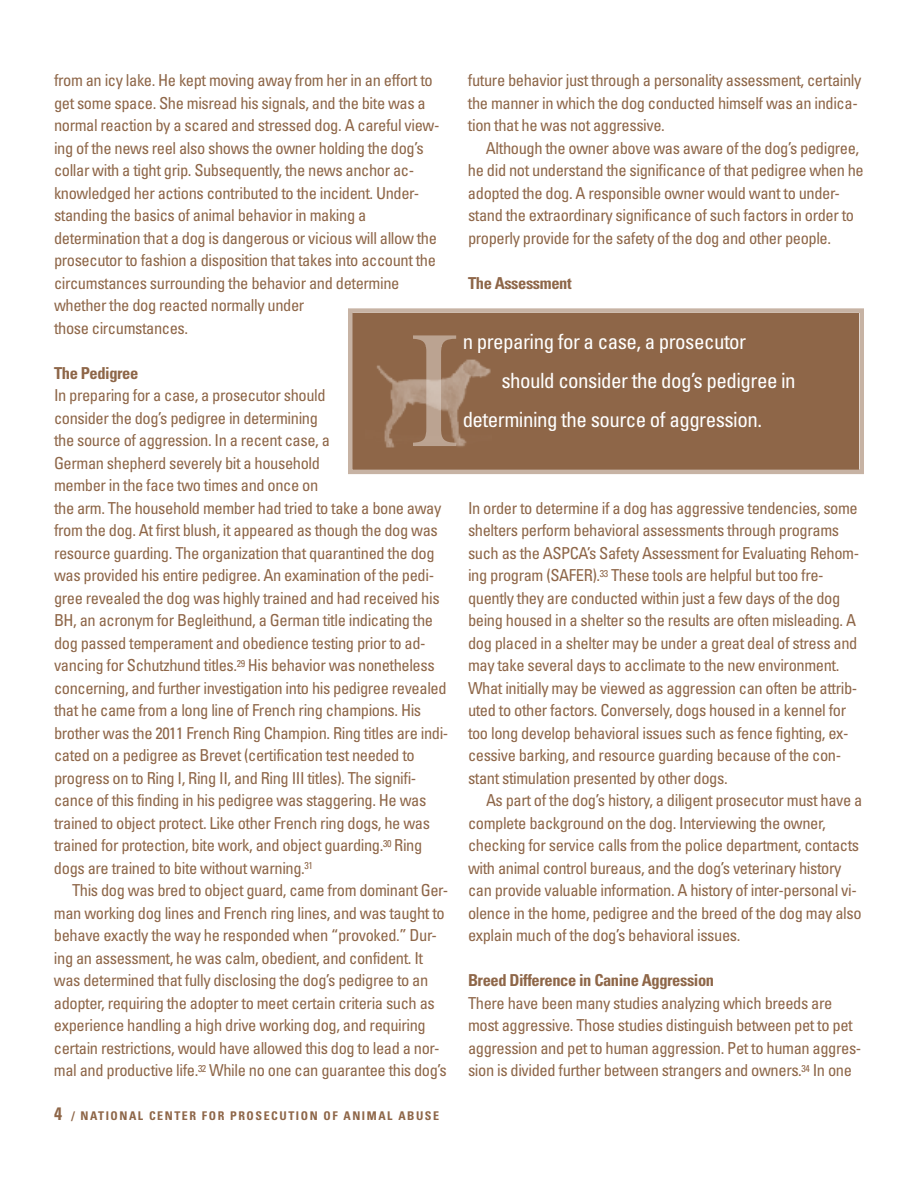
<style>
.page{position:relative;width:918px;height:1188px;background:#fff}
.page>*{position:absolute;margin:0;border:0;box-sizing:border-box;transform-origin:0 0}
.t1{font:condensed 21px "Univers";letter-spacing:-.025em;color:#fff}
.t2{font:condensed 16.5px/22.5px "Univers";letter-spacing:-.025em;color:#8e6648}
.t3{font:700 condensed 16.5px "Univers";letter-spacing:-.025em;color:#8e6648}
.t4{font:700 condensed 12px "Univers";letter-spacing:.13em;color:#8e6648}
.s1{font-size:18px}
</style>
<div class="page">
<div style="left:352px;top:313px;width:508px;height:157px;background:#8e6648"></div>
<div style="left:348px;top:308px;width:516px;height:166px;border:4px solid #c7b3a4"></div>
<img style="left:376px;top:359px;width:115px;height:89px">
<svg style="left:413px;top:335px;width:43px;height:12px"></svg>
<img style="left:413px;top:347px;width:43px;height:99px">
<p class="t2" style="left:54px;top:70px;width:387px">from an icy lake. He kept moving away from her in an effort to get some space. She misread his signals, and the bite was a normal reaction by a scared and stressed dog. A careful view&shy;ing of the news reel also shows the owner holding the dog’s collar with a tight grip. Subsequently, the news anchor ac&shy;knowledged her actions contributed to the incident. Under&shy;standing the basics of animal behavior in making a determination that a dog is dangerous or vicious will allow the prosecutor to fashion a disposition that takes into account the circumstances surrounding the behavior and determine whether the dog reacted normally under<br>those circumstances.</p>
<p class="t3" style="left:54px;top:367px;width:86px">The Pedigree</p>
<p class="t2" style="left:54px;top:385px;width:396px">In preparing for a case, a prosecutor should<br>consider the dog’s pedigree in determining<br>the source of aggression. In a recent case, a<br>German shepherd severely bit a household<br>member in the face two times and once on<br>the arm. The household member had tried to take a bone away from the dog. At first blush, it appeared as though the dog was resource guarding. The organization that quarantined the dog was provided his entire pedigree. An examination of the pedi&shy;gree revealed the dog was highly trained and had received his BH, an acronym for Begleithund, a German title indicating the dog passed temperament and obedience testing prior to ad&shy;vancing for Schutzhund titles.<sup>29</sup> His behavior was nonetheless concerning, and further investigation into his pedigree revealed that he came from a long line of French ring champions. His brother was the 2011 French Ring Champion. Ring titles are indi&shy;cated on a pedigree as Brevet (certification test needed to progress on to Ring I, Ring II, and Ring III titles). The signifi&shy;cance of this finding in his pedigree was staggering. He was trained to object protect. Like other French ring dogs, he was trained for protection, bite work, and object guarding.<sup>30</sup> Ring dogs are trained to bite without warning.<sup>31</sup></p>
<p class="t2" style="left:54px;top:880px;width:396px;text-indent:18px">This dog was bred to object guard, came from dominant Ger&shy;man working dog lines and French ring lines, and was taught to behave exactly the way he responded when “provoked.” Dur&shy;ing an assessment, he was calm, obedient, and confident. It was determined that fully disclosing the dog’s pedigree to an adopter, requiring the adopter to meet certain criteria such as experience handling a high drive working dog, and requiring certain restrictions, would have allowed this dog to lead a nor&shy;mal and productive life.<sup>32</sup> While no one can guarantee this dog’s</p>
<p class="t4" style="left:54px;top:1111px;width:387px"><span class="s1">4</span> / NATIONAL CENTER FOR PROSECUTION OF ANIMAL ABUSE</p>
<p class="t2" style="left:468px;top:70px;width:395px">future behavior just through a personality assessment, certainly the manner in which the dog conducted himself was an indica&shy;tion that he was not aggressive.</p>
<p class="t2" style="left:468px;top:138px;width:397px;text-indent:18px">Although the owner above was aware of the dog’s pedigree, he did not understand the significance of that pedigree when he adopted the dog. A responsible owner would want to under&shy;stand the extraordinary significance of such factors in order to properly provide for the safety of the dog and other people.</p>
<p class="t3" style="left:468px;top:277px;width:105px">The Assessment</p>
<p class="t1" style="left:463px;top:333px;width:285px">n preparing for a case, a prosecutor</p>
<p class="t1" style="left:501px;top:372px;width:296px">should consider the dog’s pedigree in</p>
<p class="t1" style="left:463px;top:411px;width:301px">determining the source of aggression.</p>
<p class="t2" style="left:468px;top:498px;width:393px">In order to determine if a dog has aggressive tendencies, some shelters perform behavioral assessments through programs such as the ASPCA’s Safety Assessment for Evaluating Rehom&shy;ing program (SAFER).<sup>33</sup> These tools are helpful but too fre&shy;quently they are conducted within just a few days of the dog being housed in a shelter so the results are often misleading. A dog placed in a shelter may be under a great deal of stress and may take several days to acclimate to the new environment.<br>What initially may be viewed as aggression can often be attrib&shy;uted to other factors. Conversely, dogs housed in a kennel for too long develop behavioral issues such as fence fighting, ex&shy;cessive barking, and resource guarding because of the con&shy;stant stimulation presented by other dogs.</p>
<p class="t2" style="left:468px;top:790px;width:396px;text-indent:18px">As part of the dog’s history, a diligent prosecutor must have a complete background on the dog. Interviewing the owner, checking for service calls from the police department, contacts with animal control bureaus, and the dog’s veterinary history can provide valuable information. A history of inter-personal vi&shy;olence in the home, pedigree and the breed of the dog may also explain much of the dog’s behavioral issues.</p>
<p class="t3" style="left:468px;top:974px;width:248px">Breed Difference in Canine Aggression</p>
<p class="t2" style="left:468px;top:993px;width:395px">There have been many studies analyzing which breeds are most aggressive. Those studies distinguish between pet to pet aggression and pet to human aggression. Pet to human aggres&shy;sion is divided further between strangers and owners.<sup>34</sup> In one</p>
</div>
